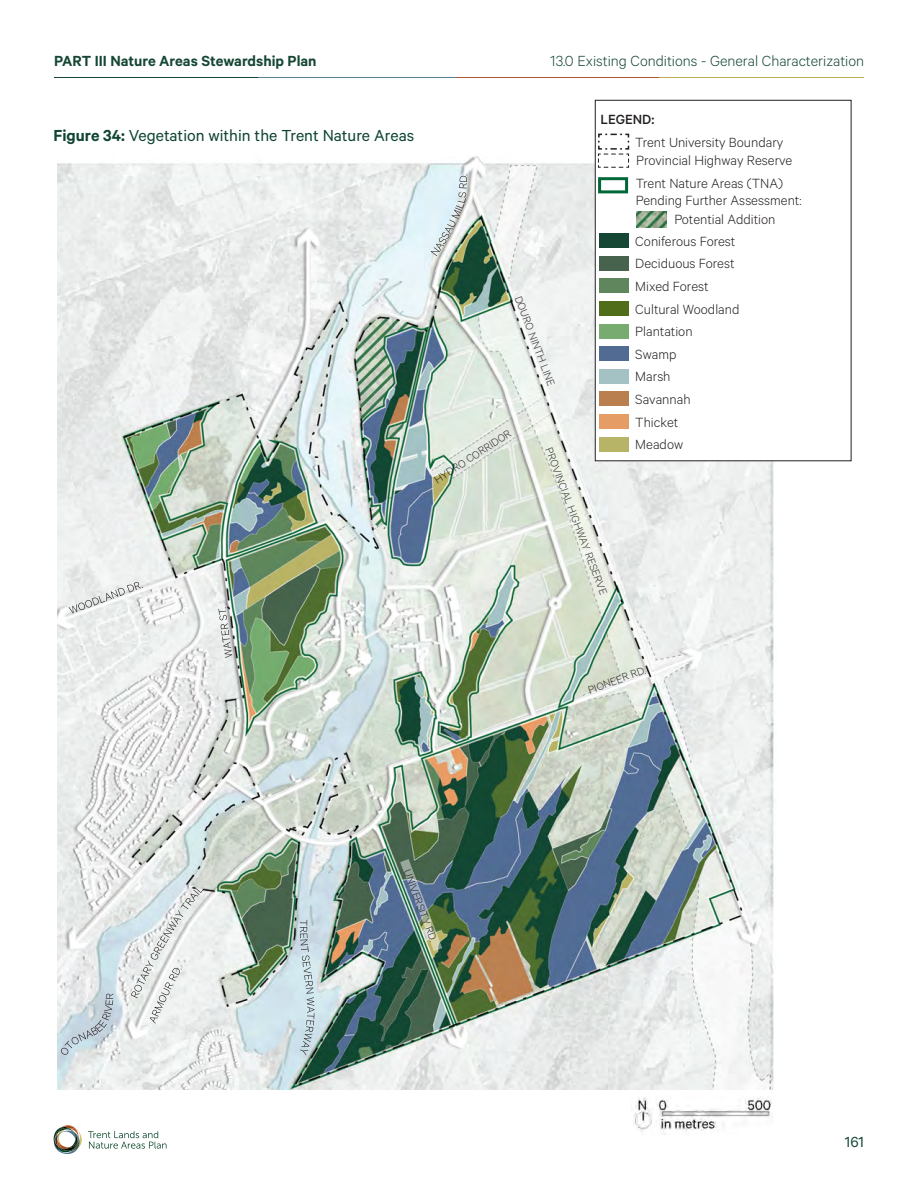
<style>
.page{position:relative;width:918px;height:1188px;background:#fff}
.page>*{position:absolute;margin:0;border:0;box-sizing:border-box;transform-origin:0 0}
.Subheader_2_-_12_14{font:18px "Calibre";color:#0f4532}
.t1{font:300 16.5px "Calibre";color:#154734}
.t2{font:600 16.5px "Calibre";color:#154734}
.t3{font:16.5px "Calibre";color:#154734}
.t4{font:300 15px/22.6px "Calibre";color:#231f20}
.t5{font:500 15px "Calibre";color:#231f20}
.t6{font:300 12px "Calibre";color:#231f20}
.s1{font-weight:600}
</style>
<div class="page">
<svg style="left:88px;top:1131px;width:78px;height:18px"></svg>
<svg style="left:54px;top:1125px;width:28px;height:29px"></svg>
<img style="left:57px;top:154px;width:719px;height:936px">
<hr style="left:54px;top:78px;width:205px;height:1px;background:#154734">
<hr style="left:259px;top:78px;width:204px;height:1px;background:#5b7f95">
<hr style="left:456px;top:78px;width:205px;height:1px;background:#b35533">
<hr style="left:659px;top:78px;width:205px;height:1px;background:#c0af4a">
<img style="left:634px;top:1096px;width:139px;height:36px">
<div style="left:595px;top:100px;width:256px;height:361px;background:#fff"></div>
<div style="left:595px;top:100px;width:256px;height:361px;border:1px solid #231f20"></div>
<img style="left:400px;top:859px;width:42px;height:92px">
<svg style="left:598px;top:133px;width:32px;height:35px"></svg>
<div style="left:598px;top:177px;width:30px;height:16px;border:3px solid #006838"></div>
<img style="left:637px;top:211px;width:30px;height:16px">
<div style="left:599px;top:233px;width:29px;height:15px;background:#164734"></div>
<div style="left:599px;top:256px;width:29px;height:15px;background:#47634d"></div>
<div style="left:599px;top:279px;width:29px;height:14px;background:#60865d"></div>
<div style="left:599px;top:301px;width:29px;height:15px;background:#506d19"></div>
<div style="left:599px;top:324px;width:29px;height:14px;background:#78ab70"></div>
<div style="left:599px;top:347px;width:29px;height:14px;background:#526b93"></div>
<div style="left:599px;top:369px;width:29px;height:15px;background:#a4c2c4"></div>
<div style="left:599px;top:392px;width:29px;height:14px;background:#b97f4f"></div>
<div style="left:599px;top:414px;width:29px;height:15px;background:#e59c65"></div>
<div style="left:599px;top:437px;width:29px;height:14px;background:#b7b467"></div>
<svg style="left:131px;top:888px;width:73px;height:136px"></svg>
<svg style="left:431px;top:175px;width:36px;height:81px"></svg>
<svg style="left:218px;top:607px;width:14px;height:51px"></svg>
<svg style="left:69px;top:582px;width:74px;height:31px"></svg>
<svg style="left:300px;top:920px;width:14px;height:135px"></svg>
<svg style="left:60px;top:994px;width:53px;height:61px"></svg>
<p class="t2" style="left:54px;top:51px;width:264px">PART III Nature Areas Stewardship Plan</p>
<p class="t1" style="left:550px;top:52px;width:315px">13.0 Existing Conditions - General Characterization</p>
<p class="Subheader_2_-_12_14" style="left:53px;top:125px;width:362px"><span class="s1">Figure 34:</span> Vegetation within the Trent Nature Areas</p>
<p class="t5" style="left:601px;top:110px;width:55px">LEGEND:</p>
<p class="t4" style="left:635px;top:130px;width:150px">Trent University Boundary</p>
<p class="t6" style="left:524px;top:294px;width:97px;rotate:69deg">DOURO NINTH LINE</p>
<p class="t6" style="left:431px;top:475px;width:91px;rotate:-33deg">HYDRO CORRIDOR</p>
<p class="t6" style="left:555px;top:446px;width:158px;rotate:69deg">PROVINCIAL HIGHWAY RESERVE</p>
<p class="t4" style="left:636px;top:147px;width:158px;line-height:23.9px">Provincial Highway Reserve<br>Trent Nature Areas (TNA)</p>
<p class="t4" style="left:674px;top:208px;width:103px">Potential Addition</p>
<p class="t4" style="left:636px;top:188px;width:167px">Pending Further Assessment:</p>
<p class="t4" style="left:635px;top:229px;width:106px">Coniferous Forest<br>Deciduous Forest<br>Mixed Forest<br>Cultural Woodland<br>Plantation<br>Swamp<br>Marsh<br>Savannah<br>Thicket<br>Meadow</p>
<p class="t6" style="left:586px;top:684px;width:62px;rotate:-20deg">PIONEER RD.</p>
<p class="t6" style="left:413px;top:867px;width:78px;rotate:69deg">UNIVERSITY RD.</p>
<p class="t3" style="left:845px;top:1132px;width:21px">161</p>
</div>
